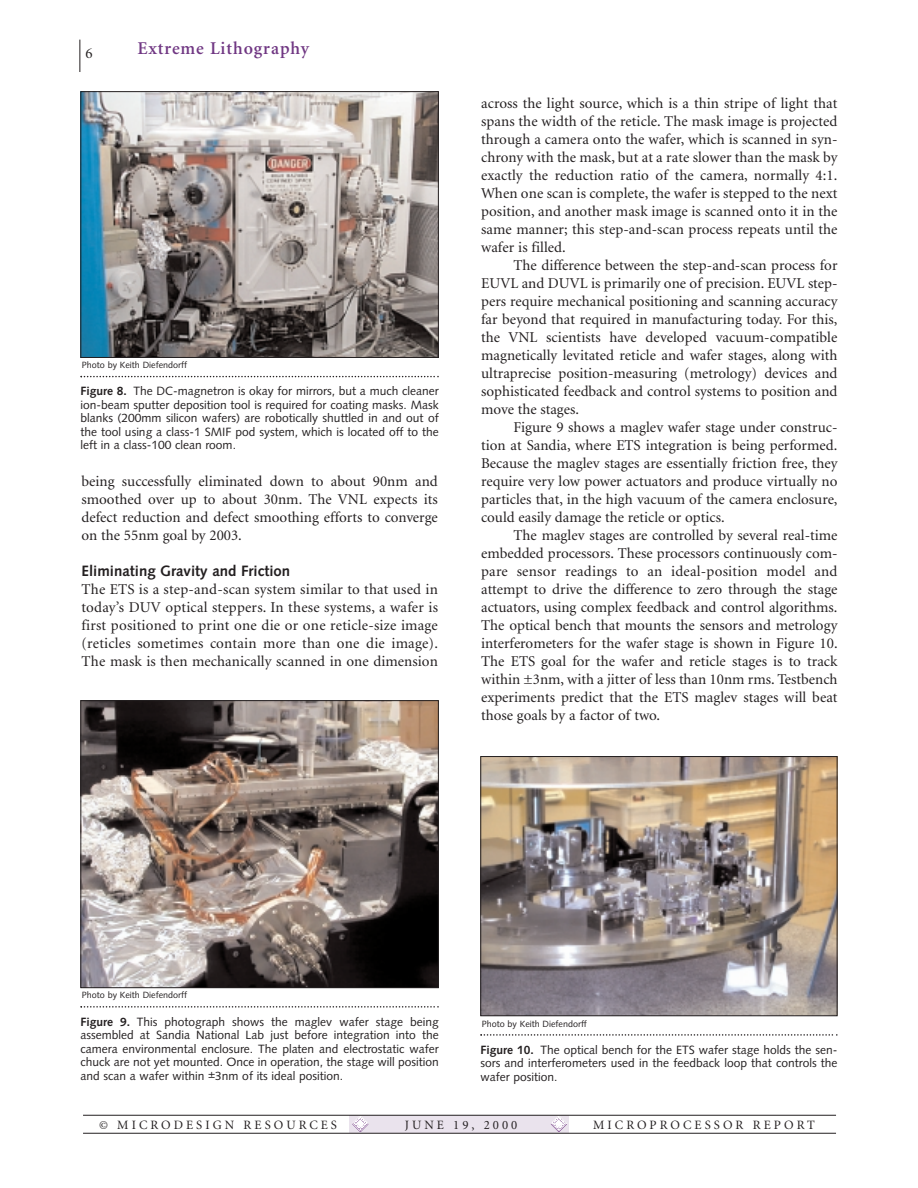
<style>
.page{position:relative;width:918px;height:1188px;background:#fff}
.page>*{position:absolute;margin:0;border:0;box-sizing:border-box;transform-origin:0 0}
.t1{font:600 18px "Minion";letter-spacing:.05em;color:#703783}
.t2{font:15px/18px "Minion";color:#231f20;text-align:justify}
.t3{font:700 15px "Syntax";color:#231f20}
.t4{font:12.75px "Minion";letter-spacing:.24em;color:#231f20}
.t5{font:12px/13.5px "Syntax";color:#231f20;text-align:justify}
.t6{font:9px "Syntax";color:#231f20}
.s1{font-weight:700}
</style>
<div class="page">
<div style="left:350px;top:1116px;width:219px;height:17px;background:#eae3ed"></div>
<svg style="left:551px;top:1117px;width:16px;height:15px"></svg>
<svg style="left:352px;top:1117px;width:16px;height:15px"></svg>
<hr style="left:80px;top:40px;width:1px;height:32px;background:#231f20">
<hr style="left:83px;top:1115px;width:753px;height:1px;background:#231f20">
<hr style="left:83px;top:1133px;width:753px;height:1px;background:#231f20">
<svg style="left:80px;top:376px;width:359px;height:1px"></svg>
<img style="left:82px;top:93px;width:355px;height:263px">
<div style="left:80px;top:91px;width:359px;height:267px;border:1px solid #231f20"></div>
<svg style="left:80px;top:1006px;width:359px;height:2px"></svg>
<img style="left:82px;top:702px;width:355px;height:284px">
<div style="left:80px;top:700px;width:359px;height:288px;border:1px solid #231f20"></div>
<svg style="left:480px;top:1034px;width:358px;height:2px"></svg>
<img style="left:482px;top:758px;width:353px;height:256px">
<div style="left:480px;top:756px;width:357px;height:260px;border:1px solid #231f20"></div>
<p class="t2" style="left:86px;top:46px;width:9px">6</p>
<p class="t1" style="left:137px;top:41px;width:173px">Extreme Lithography</p>
<p class="t6" style="left:82px;top:362px;width:107px">Photo by Keith Diefendorff</p>
<p class="t5" style="left:80px;top:386px;width:360px"><span class="s1">Figure 8.</span> The DC-magnetron is okay for mirrors, but a much cleaner ion-beam sputter deposition tool is required for coating masks. Mask blanks (200mm silicon wafers) are robotically shuttled in and out of the tool using a class-1 SMIF pod system, which is located off to the left in a class-100 clean room.</p>
<p class="t2" style="left:82px;top:473px;width:358px">being successfully eliminated down to about 90nm and smoothed over up to about 30nm. The VNL expects its defect reduction and defect smoothing efforts to converge on the 55nm goal by 2003.</p>
<p class="t3" style="left:82px;top:565px;width:210px">Eliminating Gravity and Friction</p>
<p class="t2" style="left:82px;top:581px;width:358px">The ETS is a step-and-scan system similar to that used in today’s DUV optical steppers. In these systems, a wafer is first positioned to print one die or one reticle-size image (reticles sometimes contain more than one die image).<br>The mask is then mechanically scanned in one dimension</p>
<p class="t2" style="left:481px;top:95px;width:358px">across the light source, which is a thin stripe of light that spans the width of the reticle. The mask image is projected through a camera onto the wafer, which is scanned in syn&shy;chrony with the mask, but at a rate slower than the mask by exactly the reduction ratio of the camera, normally 4:1.<br>When one scan is complete, the wafer is stepped to the next position, and another mask image is scanned onto it in the same manner; this step-and-scan process repeats until the wafer is filled.</p>
<p class="t2" style="left:481px;top:257px;width:358px;text-indent:32px">The difference between the step-and-scan process for EUVL and DUVL is primarily one of precision. EUVL step&shy;pers require mechanical positioning and scanning accuracy far beyond that required in manufacturing today. For this, the VNL scientists have developed vacuum-compatible magnetically levitated reticle and wafer stages, along with ultraprecise position-measuring (metrology) devices and sophisticated feedback and control systems to position and move the stages.</p>
<p class="t2" style="left:481px;top:419px;width:358px;text-indent:32px">Figure 9 shows a maglev wafer stage under construc&shy;tion at Sandia, where ETS integration is being performed.<br>Because the maglev stages are essentially friction free, they require very low power actuators and produce virtually no particles that, in the high vacuum of the camera enclosure, could easily damage the reticle or optics.</p>
<p class="t2" style="left:481px;top:527px;width:358px;text-indent:32px">The maglev stages are controlled by several real-time embedded processors. These processors continuously com&shy;pare sensor readings to an ideal-position model and attempt to drive the difference to zero through the stage actuators, using complex feedback and control algorithms.<br>The optical bench that mounts the sensors and metrology interferometers for the wafer stage is shown in Figure 10.<br>The ETS goal for the wafer and reticle stages is to track within ±3nm, with a jitter of less than 10nm rms. Testbench experiments predict that the ETS maglev stages will beat those goals by a factor of two.</p>
<p class="t6" style="left:82px;top:992px;width:107px">Photo by Keith Diefendorff</p>
<p class="t5" style="left:80px;top:1016px;width:360px"><span class="s1">Figure 9.</span> This photograph shows the maglev wafer stage being assembled at Sandia National Lab just before integration into the camera environmental enclosure. The platen and electrostatic wafer chuck are not yet mounted. Once in operation, the stage will position and scan a wafer within ±3nm of its ideal position.</p>
<p class="t6" style="left:482px;top:1020px;width:107px">Photo by Keith Diefendorff</p>
<p class="t5" style="left:480px;top:1044px;width:359px"><span class="s1">Figure 10.</span> The optical bench for the ETS wafer stage holds the sen&shy;sors and interferometers used in the feedback loop that controls the wafer position.</p>
<p class="t4" style="left:99px;top:1120px;width:240px">© MICRODESIGN RESOURCES</p>
<p class="t4" style="left:405px;top:1120px;width:114px">JUNE 19, 2000</p>
<p class="t4" style="left:593px;top:1120px;width:223px">MICROPROCESSOR REPORT</p>
</div>
